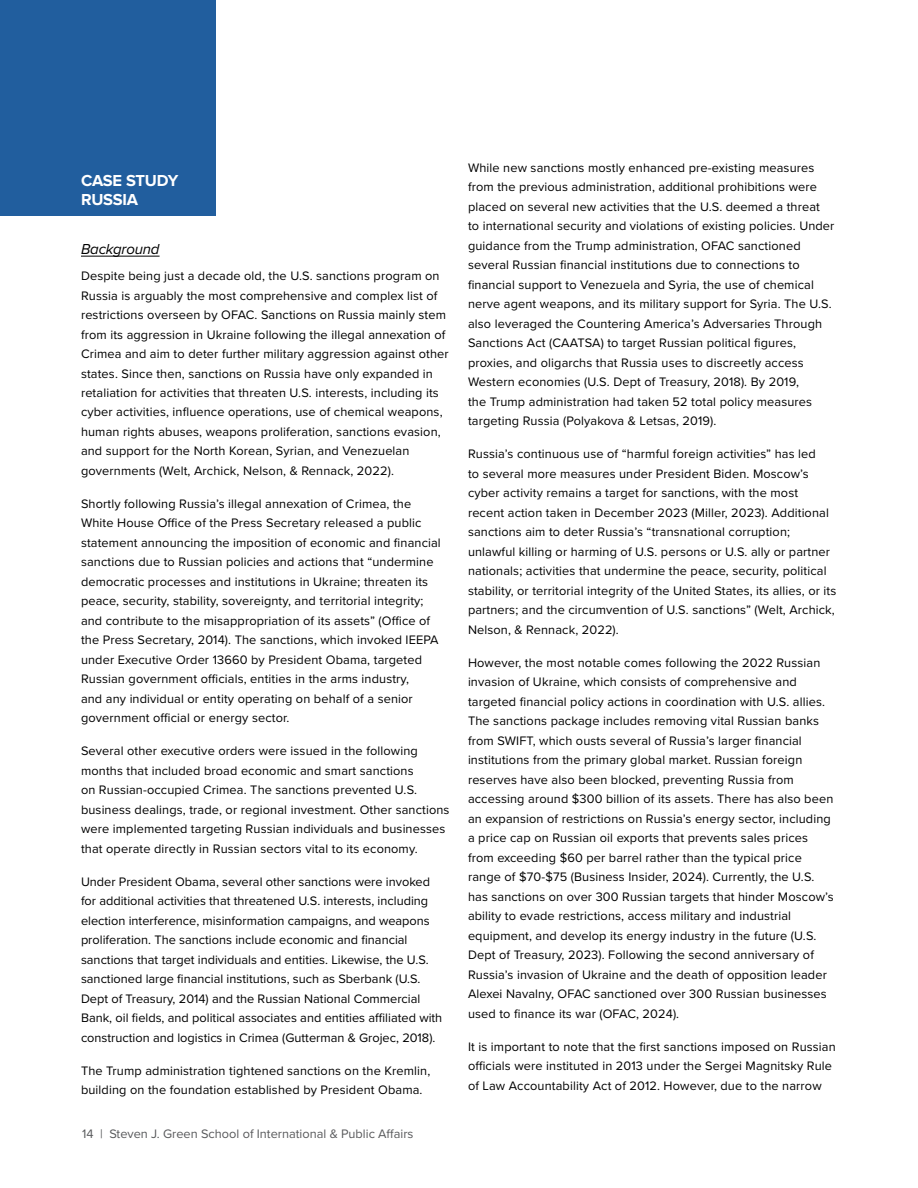
<style>
.page{position:relative;width:918px;height:1188px;background:#fff}
.page>*{position:absolute;margin:0;border:0;box-sizing:border-box;transform-origin:0 0}
.t1{font:700 16.5px/19.5px "Proxima Nova";letter-spacing:-.015em;color:#fff}
.t2{font:italic 15px "Proxima Nova";letter-spacing:-.015em;color:#000}
.t3{font:12.75px/19.5px "Proxima Nova";letter-spacing:.01em;color:#000}
.t4{font:12.75px "Proxima Nova";color:#58595b}
</style>
<div class="page">
<div style="left:0;top:0;width:216px;height:216px;background:#215e9e"></div>
<hr style="left:81px;top:256px;width:79px;height:1px;background:#000">
<p class="t1" style="left:81px;top:171px;width:99px">CASE STUDY<br>RUSSIA</p>
<p class="t2" style="left:81px;top:238px;width:80px">Background</p>
<p class="t3" style="left:81px;top:265px;width:369px">Despite being just a decade old, the U.S. sanctions program on Russia is arguably the most comprehensive and complex list of restrictions overseen by OFAC. Sanctions on Russia mainly stem from its aggression in Ukraine following the illegal annexation of Crimea and aim to deter further military aggression against other states. Since then, sanctions on Russia have only expanded in retaliation for activities that threaten U.S. interests, including its cyber activities, influence operations, use of chemical weapons, human rights abuses, weapons proliferation, sanctions evasion, and support for the North Korean, Syrian, and Venezuelan governments (Welt, Archick, Nelson, &amp; Rennack, 2022).</p>
<p class="t3" style="left:81px;top:493px;width:361px">Shortly following Russia’s illegal annexation of Crimea, the White House Office of the Press Secretary released a public statement announcing the imposition of economic and financial sanctions due to Russian policies and actions that “undermine democratic processes and institutions in Ukraine; threaten its peace, security, stability, sovereignty, and territorial integrity; and contribute to the misappropriation of its assets” (Office of the Press Secretary, 2014). The sanctions, which invoked IEEPA under Executive Order 13660 by President Obama, targeted Russian government officials, entities in the arms industry,<br>and any individual or entity operating on behalf of a senior government official or energy sector.</p>
<p class="t3" style="left:81px;top:741px;width:370px">Several other executive orders were issued in the following months that included broad economic and smart sanctions<br>on Russian-occupied Crimea. The sanctions prevented U.S. business dealings, trade, or regional investment. Other sanctions were implemented targeting Russian individuals and businesses that operate directly in Russian sectors vital to its economy.</p>
<p class="t3" style="left:81px;top:871px;width:363px">Under President Obama, several other sanctions were invoked for additional activities that threatened U.S. interests, including election interference, misinformation campaigns, and weapons proliferation. The sanctions include economic and financial sanctions that target individuals and entities. Likewise, the U.S. sanctioned large financial institutions, such as Sberbank (U.S.<br>Dept of Treasury, 2014) and the Russian National Commercial Bank, oil fields, and political associates and entities affiliated with construction and logistics in Crimea (Gutterman &amp; Grojec, 2018).</p>
<p class="t3" style="left:81px;top:1060px;width:351px">The Trump administration tightened sanctions on the Kremlin, building on the foundation established by President Obama.</p>
<p class="t4" style="left:82px;top:1124px;width:333px">14 | Steven J. Green School of International &amp; Public Affairs</p>
<p class="t3" style="left:468px;top:157px;width:368px">While new sanctions mostly enhanced pre-existing measures from the previous administration, additional prohibitions were placed on several new activities that the U.S. deemed a threat<br>to international security and violations of existing policies. Under guidance from the Trump administration, OFAC sanctioned several Russian financial institutions due to connections to financial support to Venezuela and Syria, the use of chemical nerve agent weapons, and its military support for Syria. The U.S. also leveraged the Countering America’s Adversaries Through Sanctions Act (CAATSA) to target Russian political figures, proxies, and oligarchs that Russia uses to discreetly access Western economies (U.S. Dept of Treasury, 2018). By 2019,<br>the Trump administration had taken 52 total policy measures targeting Russia (Polyakova &amp; Letsas, 2019).</p>
<p class="t3" style="left:468px;top:444px;width:370px">Russia’s continuous use of “harmful foreign activities” has led<br>to several more measures under President Biden. Moscow’s cyber activity remains a target for sanctions, with the most recent action taken in December 2023 (Miller, 2023). Additional sanctions aim to deter Russia’s “transnational corruption; unlawful killing or harming of U.S. persons or U.S. ally or partner nationals; activities that undermine the peace, security, political stability, or territorial integrity of the United States, its allies, or its partners; and the circumvention of U.S. sanctions” (Welt, Archick, Nelson, &amp; Rennack, 2022).</p>
<p class="t3" style="left:468px;top:652px;width:367px">However, the most notable comes following the 2022 Russian invasion of Ukraine, which consists of comprehensive and targeted financial policy actions in coordination with U.S. allies.<br>The sanctions package includes removing vital Russian banks from SWIFT, which ousts several of Russia’s larger financial institutions from the primary global market. Russian foreign reserves have also been blocked, preventing Russia from accessing around $300 billion of its assets. There has also been an expansion of restrictions on Russia’s energy sector, including a price cap on Russian oil exports that prevents sales prices from exceeding $60 per barrel rather than the typical price range of $70-$75 (Business Insider, 2024). Currently, the U.S. has sanctions on over 300 Russian targets that hinder Moscow’s ability to evade restrictions, access military and industrial equipment, and develop its energy industry in the future (U.S.<br>Dept of Treasury, 2023). Following the second anniversary of Russia’s invasion of Ukraine and the death of opposition leader Alexei Navalny, OFAC sanctioned over 300 Russian businesses used to finance its war (OFAC, 2024).</p>
<p class="t3" style="left:468px;top:1036px;width:369px">It is important to note that the first sanctions imposed on Russian officials were instituted in 2013 under the Sergei Magnitsky Rule of Law Accountability Act of 2012. However, due to the narrow</p>
</div>
